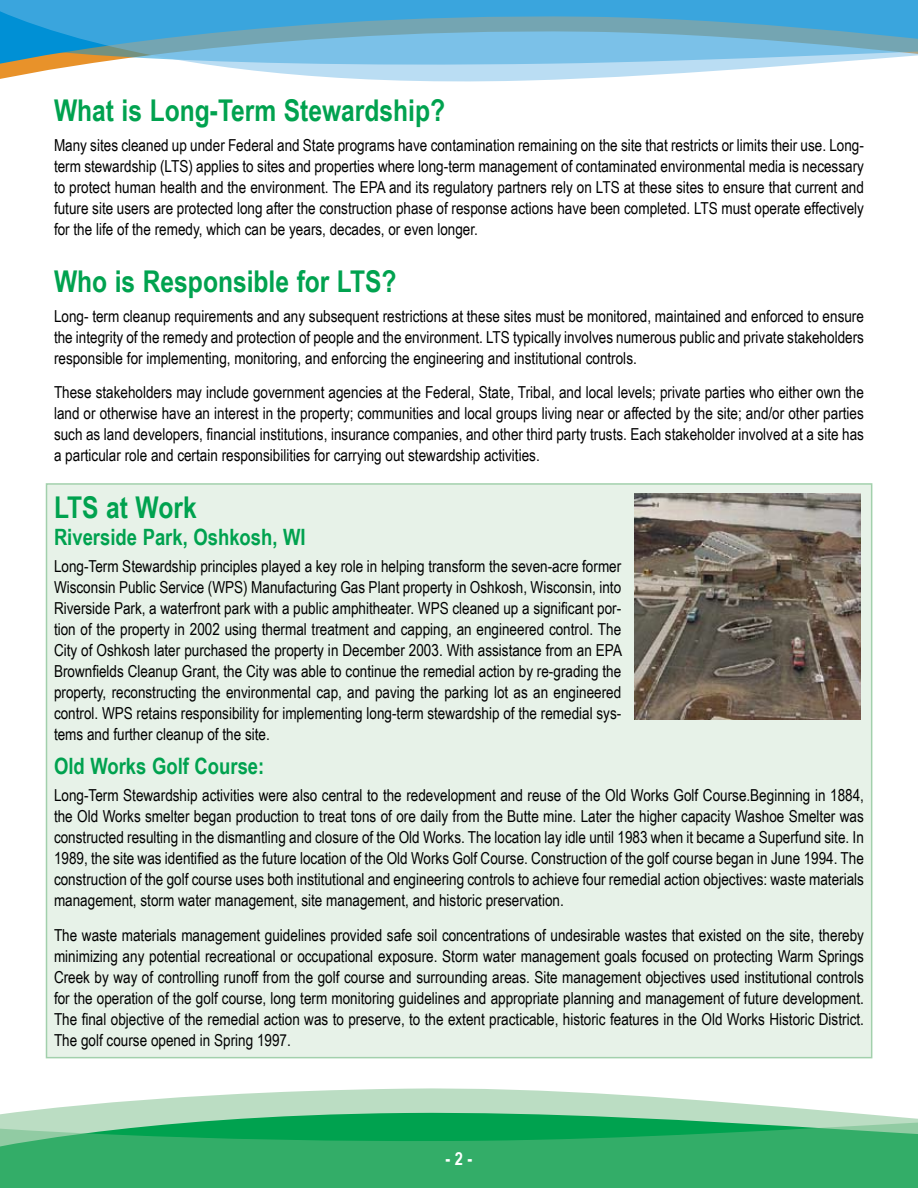
<style>
.page{position:relative;width:918px;height:1188px;background:#fff}
.page>*{position:absolute;margin:0;border:0;box-sizing:border-box;transform-origin:0 0}
.t1{font:700 30px "Arial Narrow";color:#00a24f}
.t2{font:700 22.5px "Arial Narrow";color:#00a24f}
.t3{font:700 18px "Arial Narrow";color:#fff}
.t4{font:16.5px/21px "Arial Narrow";color:#000;text-align:justify}
</style>
<div class="page">
<svg style="left:223px;top:1088px;width:398px;height:7px;fill:#bbddc3"></svg>
<svg style="left:96px;top:1095px;width:649px;height:9px;fill:#bbddc3"></svg>
<svg style="left:0;top:1104px;width:918px;height:84px;background:#48b578"></svg>
<svg style="left:0;top:0;width:918px;height:82px;background:#7bbbda"></svg>
<div style="left:46px;top:484px;width:826px;height:574px;background:#e7f2e8"></div>
<img style="left:635px;top:494px;width:226px;height:225px">
<h1 class="t1" style="left:54px;top:87px;width:393px">What is Long-Term Stewardship?</h1>
<p class="t4" style="left:54px;top:134px;width:812px">Many sites cleaned up under Federal and State programs have contamination remaining on the site that restricts or limits their use. Long&shy;term stewardship (LTS) applies to sites and properties where long-term management of contaminated environmental media is necessary to protect human health and the environment. The EPA and its regulatory partners rely on LTS at these sites to ensure that current and future site users are protected long after the construction phase of response actions have been completed. LTS must operate effectively for the life of the remedy, which can be years, decades, or even longer.</p>
<h1 class="t1" style="left:54px;top:258px;width:344px">Who is Responsible for LTS?</h1>
<p class="t4" style="left:54px;top:305px;width:812px">Long- term cleanup requirements and any subsequent restrictions at these sites must be monitored, maintained and enforced to ensure the integrity of the remedy and protection of people and the environment. LTS typically involves numerous public and private stakeholders responsible for implementing, monitoring, and enforcing the engineering and institutional controls.</p>
<p class="t4" style="left:54px;top:381px;width:812px">These stakeholders may include government agencies at the Federal, State, Tribal, and local levels; private parties who either own the land or otherwise have an interest in the property; communities and local groups living near or affected by the site; and/or other parties such as land developers, financial institutions, insurance companies, and other third party trusts. Each stakeholder involved at a site has a particular role and certain responsibilities for carrying out stewardship activities.</p>
<h1 class="t1" style="left:54px;top:484px;width:144px">LTS at Work</h1>
<h2 class="t2" style="left:54px;top:520px;width:253px">Riverside Park, Oshkosh, WI</h2>
<p class="t4" style="left:54px;top:555px;width:570px">Long-Term Stewardship principles played a key role in helping transform the seven-acre former Wisconsin Public Service (WPS) Manufacturing Gas Plant property in Oshkosh, Wisconsin, into Riverside Park, a waterfront park with a public amphitheater. WPS cleaned up a significant por&shy;tion of the property in 2002 using thermal treatment and capping, an engineered control. The City of Oshkosh later purchased the property in December 2003. With assistance from an EPA Brownfields Cleanup Grant, the City was able to continue the remedial action by re-grading the property, reconstructing the environmental cap, and paving the parking lot as an engineered control. WPS retains responsibility for implementing long-term stewardship of the remedial sys&shy;tems and further cleanup of the site.</p>
<h2 class="t2" style="left:54px;top:749px;width:212px">Old Works Golf Course:</h2>
<p class="t4" style="left:54px;top:784px;width:812px">Long-Term Stewardship activities were also central to the redevelopment and reuse of the Old Works Golf Course.Beginning in 1884, the Old Works smelter began production to treat tons of ore daily from the Butte mine. Later the higher capacity Washoe Smelter was constructed resulting in the dismantling and closure of the Old Works. The location lay idle until 1983 when it became a Superfund site. In 1989, the site was identified as the future location of the Old Works Golf Course. Construction of the golf course began in June 1994. The construction of the golf course uses both institutional and engineering controls to achieve four remedial action objectives: waste materials management, storm water management, site management, and historic preservation.</p>
<p class="t4" style="left:54px;top:924px;width:812px">The waste materials management guidelines provided safe soil concentrations of undesirable wastes that existed on the site, thereby minimizing any potential recreational or occupational exposure. Storm water management goals focused on protecting Warm Springs Creek by way of controlling runoff from the golf course and surrounding areas. Site management objectives used institutional controls for the operation of the golf course, long term monitoring guidelines and appropriate planning and management of future development.<br>The final objective of the remedial action was to preserve, to the extent practicable, historic features in the Old Works Historic District.<br>The golf course opened in Spring 1997.</p>
<p class="t3" style="left:445px;top:1145px;width:29px">- 2 -</p>
</div>
